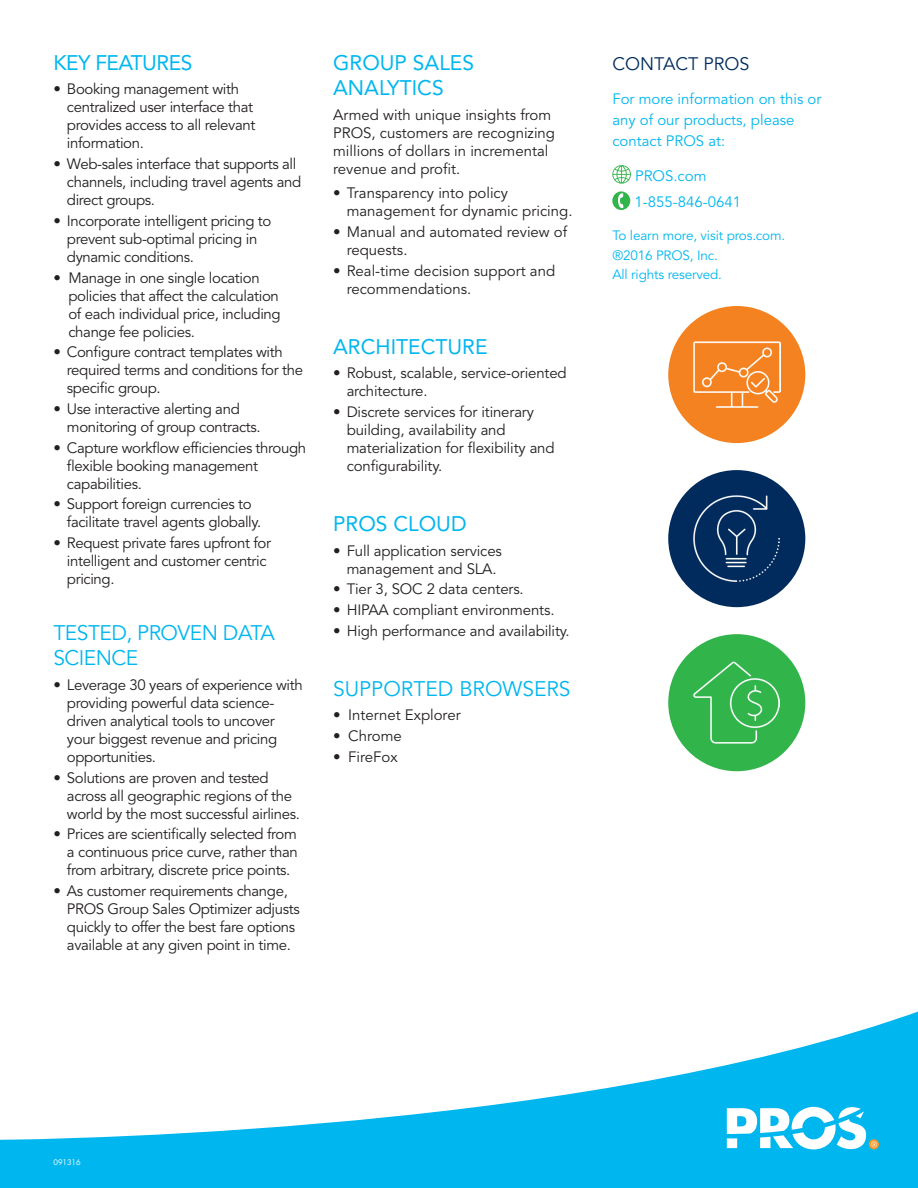
<style>
.page{position:relative;width:918px;height:1188px;background:#fff}
.page>*{position:absolute;margin:0;border:0;box-sizing:border-box;transform-origin:0 0}
.Body{font:21px/25.2px "Avenir LT Std";color:#00b6ef}
.Body_Last_Paragraph{font:21px/25.2px "Avenir LT Std";letter-spacing:-.025em;color:#00b6ef}
.Body_Last_Paragraph-2{font:21px "Avenir LT Std";color:#00b6ef}
.Body-2{font:21px "Avenir LT Std";letter-spacing:-.025em;color:#00b6ef}
.Subhead_Detail{font:18px "Avenir LT Std";color:#002b5c}
.Body_Last_Paragraph-3{font:15px/18px "Avenir LT Std";letter-spacing:-.025em;color:#231f20}
.Body_Last_Paragraph-4{font:15px/18px "Avenir LT Std";color:#231f20}
.Body-3{font:15px/18px "Avenir LT Std";color:#231f20}
.Subhead_Detail-2{font:15px/21px "Avenir LT Std";color:#00b6ef}
.Body-4{font:13.5px "Avenir LT Std";letter-spacing:-.01em;color:#00b6ef}
.Body_Last_Paragraph-5{font:7.5px "Futura Std";letter-spacing:-.01em;color:#fff}
</style>
<div class="page">
<svg style="left:0;top:1011px;width:918px;height:177px"></svg>
<svg style="left:869px;top:1139px;width:10px;height:10px"></svg>
<svg style="left:727px;top:1107px;width:150px;height:42px"></svg>
<svg style="left:612px;top:165px;width:19px;height:19px"></svg>
<svg style="left:612px;top:191px;width:18px;height:19px"></svg>
<div style="left:668px;top:470px;width:137px;height:137px;background:#002b5c;border-radius:50%"></div>
<img style="left:694px;top:496px;width:86px;height:86px">
<div style="left:668px;top:306px;width:137px;height:137px;background:#f58220;border-radius:50%"></div>
<img style="left:693px;top:341px;width:87px;height:67px">
<div style="left:668px;top:634px;width:137px;height:137px;background:#31b44a;border-radius:50%"></div>
<img style="left:694px;top:661px;width:86px;height:83px">
<p class="Body-2" style="left:53px;top:50px;width:140px">KEY FEATURES</p>
<p class="Body_Last_Paragraph-3" style="left:67px;top:81px;width:190px;text-indent:-14px">• Booking management with centralized user interface that provides access to all relevant information.</p>
<p class="Body_Last_Paragraph-3" style="left:67px;top:155px;width:236px;text-indent:-14px">• Web-sales interface that supports all channels, including travel agents and direct groups.</p>
<p class="Body_Last_Paragraph-3" style="left:67px;top:212px;width:206px;text-indent:-14px">• Incorporate intelligent pricing to prevent sub-optimal pricing in dynamic conditions.</p>
<p class="Body_Last_Paragraph-3" style="left:68px;top:269px;width:214px;text-indent:-15px">• Manage in one single location policies that affect the calculation of each individual price, including change fee policies.</p>
<p class="Body_Last_Paragraph-3" style="left:67px;top:344px;width:238px;text-indent:-14px">• Configure contract templates with required terms and conditions for the specific group.</p>
<p class="Body_Last_Paragraph-3" style="left:67px;top:400px;width:195px;text-indent:-14px">• Use interactive alerting and monitoring of group contracts.</p>
<p class="Body_Last_Paragraph-3" style="left:67px;top:439px;width:241px;text-indent:-14px">• Capture workflow efficiencies through flexible booking management capabilities.</p>
<p class="Body_Last_Paragraph-3" style="left:67px;top:496px;width:196px;text-indent:-14px">• Support foreign currencies to facilitate travel agents globally.</p>
<p class="Body_Last_Paragraph-3" style="left:67px;top:534px;width:206px;text-indent:-14px">• Request private fares upfront for intelligent and customer centric pricing.</p>
<p class="Body_Last_Paragraph" style="left:53px;top:621px;width:223px">TESTED, PROVEN DATA<br>SCIENCE</p>
<p class="Body_Last_Paragraph-3" style="left:67px;top:676px;width:237px;text-indent:-14px">• Leverage 30 years of experience with providing powerful data science&shy;driven analytical tools to uncover your biggest revenue and pricing opportunities.</p>
<p class="Body_Last_Paragraph-3" style="left:67px;top:769px;width:235px;text-indent:-14px">• Solutions are proven and tested across all geographic regions of the world by the most successful airlines.</p>
<p class="Body_Last_Paragraph-3" style="left:67px;top:826px;width:232px;text-align:justify;text-indent:-14px">• Prices are scientifically selected from a continuous price curve, rather than from arbitrary, discrete price points.</p>
<p class="Body_Last_Paragraph-3" style="left:67px;top:882px;width:234px;text-indent:-14px">• As customer requirements change, PROS Group Sales Optimizer adjusts quickly to offer the best fare options available at any given point in time.</p>
<p class="Body" style="left:333px;top:50px;width:142px">GROUP SALES<br>ANALYTICS</p>
<p class="Body-3" style="left:333px;top:106px;width:223px">Armed with unique insights from<br>PROS, customers are recognizing millions of dollars in incremental revenue and profit.</p>
<p class="Body_Last_Paragraph-4" style="left:347px;top:185px;width:227px;text-indent:-14px">• Transparency into policy management for dynamic pricing.</p>
<p class="Body_Last_Paragraph-4" style="left:347px;top:223px;width:222px;text-indent:-14px">• Manual and automated review of requests.</p>
<p class="Body_Last_Paragraph-4" style="left:347px;top:262px;width:210px;text-indent:-14px">• Real-time decision support and recommendations.</p>
<p class="Body" style="left:333px;top:334px;width:156px">ARCHITECTURE</p>
<p class="Body_Last_Paragraph-3" style="left:347px;top:365px;width:222px;text-indent:-14px">• Robust, scalable, service-oriented architecture.</p>
<p class="Body_Last_Paragraph-3" style="left:347px;top:403px;width:210px;text-indent:-14px">• Discrete services for itinerary building, availability and materialization for flexibility and configurability.</p>
<p class="Body" style="left:333px;top:511px;width:135px">PROS CLOUD</p>
<p class="Body_Last_Paragraph-3" style="left:333px;top:542px;width:170px;text-align:center">• Full application services management and SLA.</p>
<p class="Body_Last_Paragraph-3" style="left:333px;top:581px;width:192px">• Tier 3, SOC 2 data centers.</p>
<p class="Body_Last_Paragraph-3" style="left:333px;top:601px;width:223px">• HIPAA compliant environments.</p>
<p class="Body_Last_Paragraph-3" style="left:333px;top:622px;width:238px">• High performance and availability.</p>
<p class="Body_Last_Paragraph-2" style="left:333px;top:676px;width:239px">SUPPORTED BROWSERS</p>
<p class="Body_Last_Paragraph-4" style="left:333px;top:707px;width:129px">• Internet Explorer</p>
<p class="Body_Last_Paragraph-3" style="left:333px;top:727px;width:70px">• Chrome</p>
<p class="Body_Last_Paragraph-4" style="left:333px;top:748px;width:66px">• FireFox</p>
<p class="Subhead_Detail" style="left:612px;top:53px;width:139px">CONTACT PROS</p>
<p class="Subhead_Detail-2" style="left:612px;top:89px;width:211px">For more information on this or any of our products, please contact PROS at:</p>
<p class="Subhead_Detail-2" style="left:635px;top:165px;width:73px">PROS.com</p>
<p class="Subhead_Detail-2" style="left:634px;top:192px;width:108px">1-855-846-0641</p>
<p class="Body-4" style="left:612px;top:228px;width:174px">To learn more, visit pros.com.</p>
<p class="Body-4" style="left:612px;top:247px;width:107px">®2016 PROS, Inc.</p>
<p class="Body-4" style="left:612px;top:267px;width:111px">All rights reserved.</p>
<p class="Body_Last_Paragraph-5" style="left:53px;top:1157px;width:29px">091316</p>
</div>
